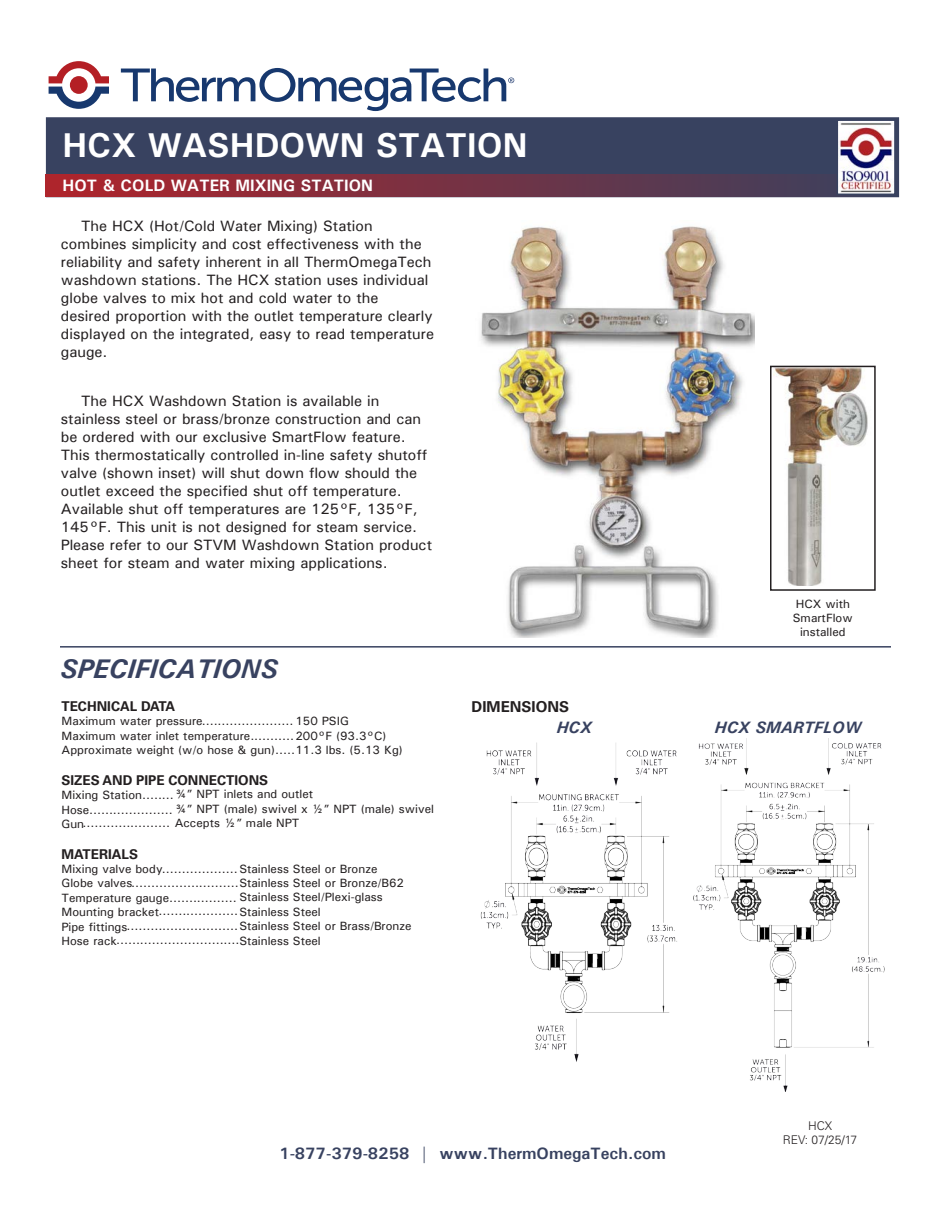
<style>
.page{position:relative;width:945px;height:1215px;background:#fff}
.page>*{position:absolute;margin:0;border:0;box-sizing:border-box;transform-origin:0 0}
.t1{font:700 34.5px "Univers";color:#fff}
.t2{font:italic 700 27px "Univers";color:#384260}
.t3{font:700 16.5px "Univers";color:#384260}
.t4{font:700 16.5px "Univers";color:#fff}
.t5{font:italic 700 16.5px "Univers";color:#384260}
.Product_Sheet_Paragr{font:500 15px/18px "Univers";color:#231f20}
.t6{font:700 15px "Univers";color:#231f20}
.t7{font:700 13.5px "Univers";color:#231f20}
.t8{font:500 12px/14.4px "Univers";color:#231f20}
.t9{font:300 12px/14.4px "Univers";color:#231f20;text-align:center}
</style>
<div class="page">
<div style="left:46px;top:117px;width:853px;height:80px;background:#384260;border:2px solid #384260"></div>
<div style="left:46px;top:174px;width:853px;height:23px;background:linear-gradient(to right,#af242b,#38415f)"></div>
<img style="left:840px;top:122px;width:53px;height:70px">
<div style="left:837px;top:119px;width:59px;height:76px;border:2px solid #384260"></div>
<svg style="left:121px;top:68px;width:393px;height:43px"></svg>
<svg style="left:48px;top:61px;width:61px;height:48px"></svg>
<hr style="left:60px;top:646px;width:831px;height:2px;background:#384260">
<img style="left:480px;top:226px;width:274px;height:412px">
<img style="left:480px;top:742px;width:197px;height:320px">
<img style="left:693px;top:738px;width:192px;height:353px">
<img style="left:773px;top:369px;width:95px;height:217px">
<div style="left:770px;top:366px;width:106px;height:225px;border:2px solid #231f20"></div>
<p class="t1" style="left:63px;top:123px;width:467px">HCX WASHDOWN STATION</p>
<p class="t4" style="left:63px;top:175px;width:312px">HOT &amp; COLD WATER MIXING STATION</p>
<p class="Product_Sheet_Paragr" style="left:61px;top:216px;width:375px;text-indent:20px">The HCX (Hot/Cold Water Mixing) Station combines simplicity and cost effectiveness with the reliability and safety inherent in all ThermOmegaTech washdown stations. The HCX station uses individual globe valves to mix hot and cold water to the<br>desired proportion with the outlet temperature clearly displayed on the integrated, easy to read temperature gauge.</p>
<p class="Product_Sheet_Paragr" style="left:61px;top:392px;width:373px;text-indent:20px">The HCX Washdown Station is available in stainless steel or brass/bronze construction and can be ordered with our exclusive SmartFlow feature.<br>This thermostatically controlled in-line safety shutoff valve (shown inset) will shut down flow should the outlet exceed the specified shut off temperature.<br>Available shut off temperatures are 125°F, 135°F, 145°F. This unit is not designed for steam service.<br>Please refer to our STVM Washdown Station product sheet for steam and water mixing applications.</p>
<p class="t8" style="left:793px;top:596px;width:61px;text-align:center">HCX with<br>SmartFlow installed</p>
<p class="t2" style="left:60px;top:651px;width:220px">SPECIFICATIONS</p>
<p class="t7" style="left:62px;top:698px;width:115px">TECHNICAL DATA</p>
<p class="t8" style="left:62px;top:714px;width:289px">Maximum water pressure....................... 150 PSIG</p>
<p class="t8" style="left:62px;top:728px;width:327px">Maximum water inlet temperature...........200°F (93.3°C)</p>
<p class="t8" style="left:62px;top:743px;width:343px">Approximate weight (w/o hose &amp; gun).....11.3 lbs. (5.13 Kg)</p>
<p class="t7" style="left:62px;top:772px;width:208px">SIZES AND PIPE CONNECTIONS</p>
<p class="t8" style="left:62px;top:788px;width:253px">Mixing Station........¾” NPT inlets and outlet</p>
<p class="t8" style="left:62px;top:803px;width:113px">Hose.....................</p>
<p class="t8" style="left:62px;top:816px;width:239px">Gun...................... Accepts ½” male NPT</p>
<p class="t7" style="left:62px;top:846px;width:78px">MATERIALS</p>
<p class="t8" style="left:62px;top:861px;width:318px">Mixing valve body...................Stainless Steel or Bronze</p>
<p class="t8" style="left:62px;top:876px;width:344px">Globe valves...........................Stainless Steel or Bronze/B62</p>
<p class="t8" style="left:62px;top:890px;width:323px">Temperature gauge................. Stainless Steel/Plexi-glass</p>
<p class="t8" style="left:62px;top:905px;width:352px;line-height:14px">Mounting bracket<br>Pipe fittings............................Stainless Steel or Brass/Bronze</p>
<p class="t8" style="left:62px;top:933px;width:261px">Hose rack...............................Stainless Steel</p>
<p class="t8" style="left:175px;top:801px;width:261px">¾” NPT (male) swivel x ½” NPT (male) swivel</p>
<p class="t8" style="left:239px;top:904px;width:83px">Stainless Steel</p>
<p class="t8" style="left:158px;top:903px;width:81px">....................</p>
<p class="t6" style="left:472px;top:698px;width:99px">DIMENSIONS</p>
<p class="t5" style="left:557px;top:716px;width:37px">HCX</p>
<p class="t5" style="left:715px;top:716px;width:148px">HCX SMARTFLOW</p>
<p class="t3" style="left:279px;top:1143px;width:388px">1-877-379-8258 | www.ThermOmegaTech.com</p>
<p class="t9" style="left:783px;top:1118px;width:76px">HCX<br>REV: 07/25/17</p>
</div>
